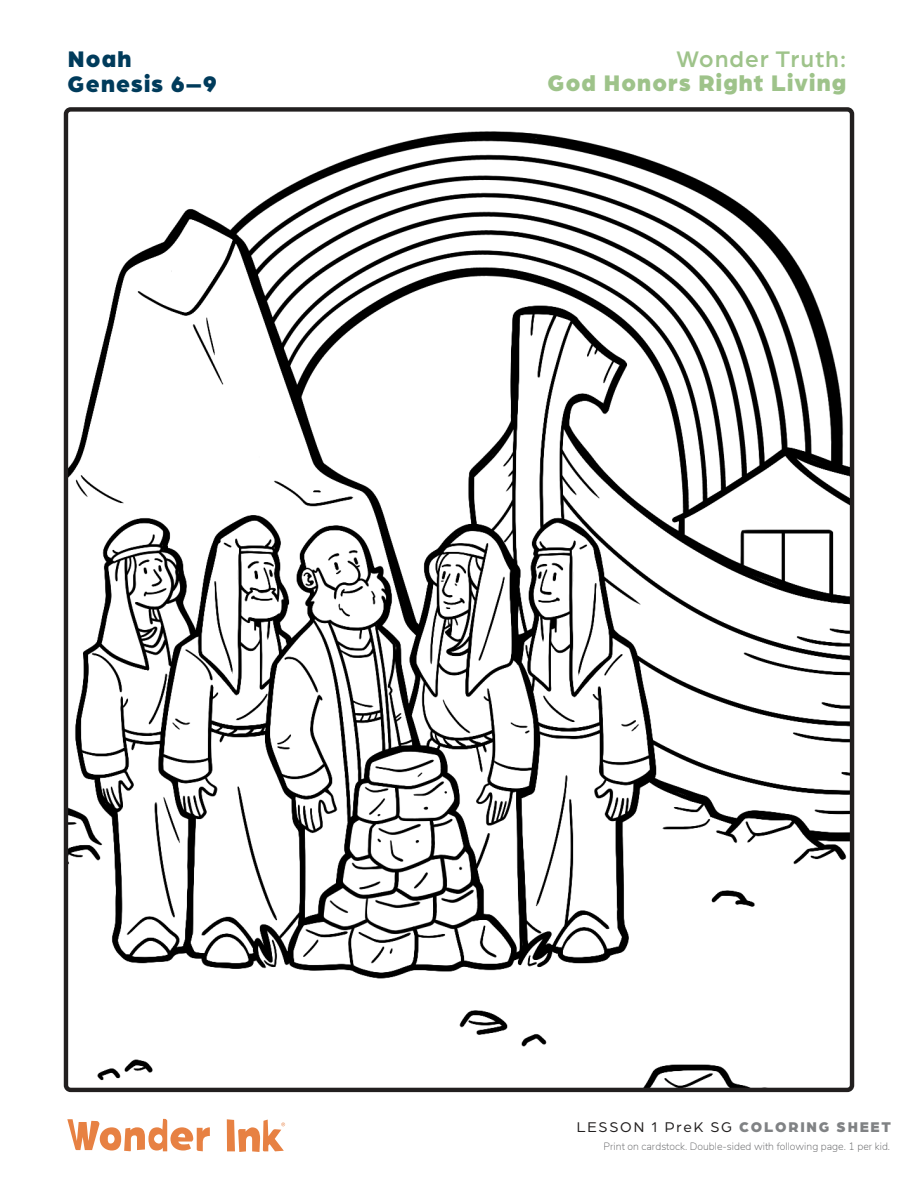
<style>
.page{position:relative;width:918px;height:1188px;background:#fff}
.page>*{position:absolute;margin:0;border:0;box-sizing:border-box;transform-origin:0 0}
.t1{font:900 24px "Arboria";letter-spacing:.05em;color:#9ec38a}
.t2{font:900 24px/24.8px "Arboria";letter-spacing:.05em;color:#003b5b}
.t3{font:500 24px "Arboria";letter-spacing:.05em;color:#9ec38a}
.t4{font:15px "Arboria";letter-spacing:.12em;color:#221f1f}
.t5{font:200 10.5px "Nunito";color:#57585a}
.s1{font-weight:900;color:#808284}
</style>
<div class="page">
<img style="left:69px;top:112px;width:780px;height:975px">
<div style="left:64px;top:107px;width:790px;height:985px;border:4px solid #221f1f;border-radius:5px"></div>
<svg style="left:67px;top:1119px;width:143px;height:32px"></svg>
<svg style="left:227px;top:1119px;width:58px;height:33px"></svg>
<h1 class="t2" style="left:68px;top:48px;width:151px">Noah<br>Genesis 6–9</h1>
<h1 class="t3" style="left:677px;top:45px;width:171px">Wonder Truth:</h1>
<h1 class="t1" style="left:547px;top:73px;width:300px">God Honors Right Living</h1>
<h2 class="t4" style="left:577px;top:1118px;width:316px">LESSON 1 PreK SG <span class="s1">COLORING SHEET</span></h2>
<p class="t5" style="left:604px;top:1139px;width:288px">Print on cardstock. Double-sided with following page. 1 per kid.</p>
</div>
